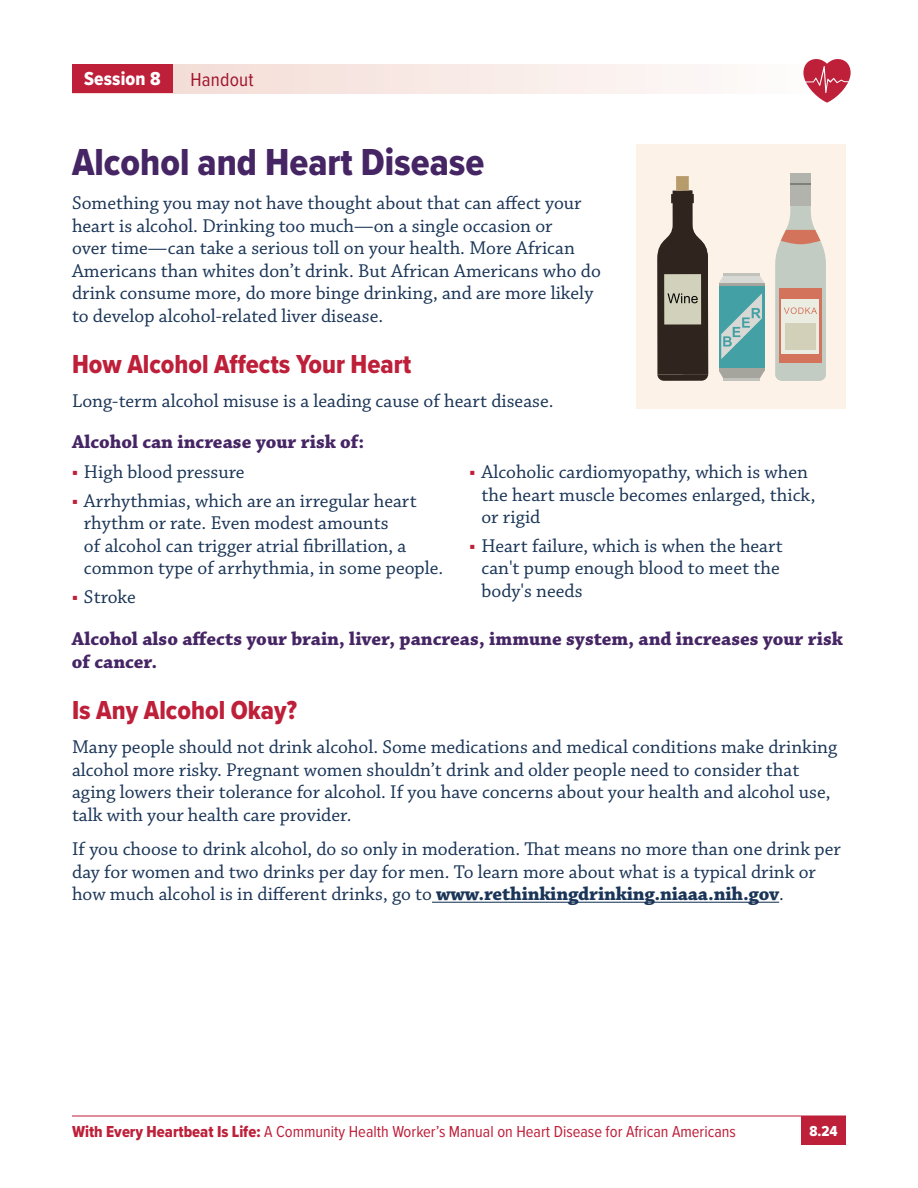
<style>
.page{position:relative;width:918px;height:1188px;background:#fff}
.page>*{position:absolute;margin:0;border:0;box-sizing:border-box;transform-origin:0 0}
.t1{font:39px "Proxima Nova Cond Extrabld";color:#462565}
.t2{font:27px "Proxima Nova Cond Extrabld";color:#be1f39}
.t3{font:19.5px/22.5px "Chaparral Pro";color:#1a3557}
.t4{font:700 19.5px/22.5px "Chaparral Pro";color:#462565}
.t5{font:19.5px "Proxima Nova Cond Extrabld";letter-spacing:.01em;color:#fff}
.t6{font:19.5px "Proxima Nova Cond";letter-spacing:.01em;color:#a0162e}
.t7{font:16.5px "Proxima Nova Cond";color:#be1f39}
.t8{font:15px "Proxima Nova Cond Extrabld";color:#fff}
.s1{font-family:"Acumin Pro Cond";font-weight:900;color:#be1f39}
.s2{font-weight:700}
.s3{font-family:"Proxima Nova Cond Extrabld"}
</style>
<div class="page">
<svg style="left:173px;top:64px;width:519px;height:29px"></svg>
<div style="left:72px;top:64px;width:101px;height:29px;background:#be1f39"></div>
<svg style="left:803px;top:59px;width:48px;height:44px"></svg>
<div style="left:636px;top:144px;width:210px;height:265px;background:#fcf2e8"></div>
<div style="left:676px;top:176px;width:13px;height:15px;background:#b79b6b"></div>
<svg style="left:657px;top:191px;width:51px;height:190px"></svg>
<svg style="left:775px;top:206px;width:51px;height:175px"></svg>
<div style="left:801px;top:174px;width:10px;height:10px;background:#b1b3ac"></div>
<div style="left:790px;top:174px;width:11px;height:10px;background:#b1b3ac"></div>
<div style="left:801px;top:185px;width:10px;height:21px;background:#b1b3ac"></div>
<div style="left:790px;top:185px;width:11px;height:21px;background:#b1b3ac"></div>
<svg style="left:790px;top:184px;width:21px;height:1px"></svg>
<svg style="left:719px;top:283px;width:23px;height:88px"></svg>
<div style="left:742px;top:283px;width:22px;height:88px;background:linear-gradient(to right,#a5a59d,#a5a59d)"></div>
<svg style="left:719px;top:276px;width:45px;height:7px"></svg>
<svg style="left:719px;top:371px;width:45px;height:7px"></svg>
<hr style="left:723px;top:273px;width:37px;height:3px;background:#c2c2bd">
<hr style="left:723px;top:378px;width:37px;height:3px;background:#c2c2bd">
<div style="left:719px;top:287px;width:23px;height:81px;background:#43a0a5"></div>
<div style="left:742px;top:287px;width:22px;height:81px;background:#43a0a5"></div>
<svg style="left:721px;top:293px;width:41px;height:66px"></svg>
<hr style="left:432px;top:902px;width:347px;height:1px;background:#1a3557">
<hr style="left:72px;top:1116px;width:774px;height:1px;background:#be1f39">
<div style="left:801px;top:1116px;width:45px;height:28px;background:#be1f39"></div>
<p class="t5" style="left:84px;top:64px;width:78px">Session 8</p>
<p class="t6" style="left:191px;top:65px;width:65px">Handout</p>
<h1 class="t1" style="left:72px;top:133px;width:414px">Alcohol and Heart Disease</h1>
<p class="t3" style="left:72px;top:193px;width:530px">Something you may not have thought about that can affect your heart is alcohol. Drinking too much—on a single occasion or<br>over time—can take a serious toll on your health. More African Americans than whites don’t drink. But African Americans who do drink consume more, do more binge drinking, and are more likely to develop alcohol-related liver disease.</p>
<h2 class="t2" style="left:72px;top:344px;width:341px">How Alcohol Affects Your Heart</h2>
<p class="t3" style="left:72px;top:391px;width:483px">Long-term alcohol misuse is a leading cause of heart disease.</p>
<p class="t4" style="left:72px;top:431px;width:294px">Alcohol can increase your risk of:</p>
<p class="t3" style="left:72px;top:462px;width:174px"><span class="s1">•</span> High blood pressure</p>
<p class="t3" style="left:84px;top:490px;width:361px;text-indent:-12px"><span class="s1">•</span> Arrhythmias, which are an irregular heart rhythm or rate. Even modest amounts<br>of alcohol can trigger atrial fibrillation, a common type of arrhythmia, in some people.</p>
<p class="t3" style="left:72px;top:586px;width:65px"><span class="s1">•</span> Stroke</p>
<p class="t3" style="left:481px;top:462px;width:335px;text-indent:-12px"><span class="s1">•</span> Alcoholic cardiomyopathy, which is when the heart muscle becomes enlarged, thick, or rigid</p>
<p class="t3" style="left:481px;top:535px;width:303px;text-indent:-12px"><span class="s1">•</span> Heart failure, which is when the heart can't pump enough blood to meet the body's needs</p>
<p class="t4" style="left:72px;top:628px;width:773px">Alcohol also affects your brain, liver, pancreas, immune system, and increases your risk of cancer.</p>
<h2 class="t2" style="left:72px;top:690px;width:227px">Is Any Alcohol Okay?</h2>
<p class="t3" style="left:72px;top:737px;width:767px">Many people should not drink alcohol. Some medications and medical conditions make drinking alcohol more risky. Pregnant women shouldn’t drink and older people need to consider that aging lowers their tolerance for alcohol. If you have concerns about your health and alcohol use, talk with your health care provider.</p>
<p class="t3" style="left:72px;top:839px;width:770px">If you choose to drink alcohol, do so only in moderation. That means no more than one drink per day for women and two drinks per day for men. To learn more about what is a typical drink or how much alcohol is in different drinks, go to <span class="s2">www.rethinkingdrinking.niaaa.nih.gov</span>.</p>
<p class="t7" style="left:72px;top:1120px;width:665px"><span class="s3">With Every Heartbeat Is Life:</span> A Community Health Worker’s Manual on Heart Disease for African Americans</p>
<p class="t8" style="left:809px;top:1120px;width:30px">8.24</p>
</div>
